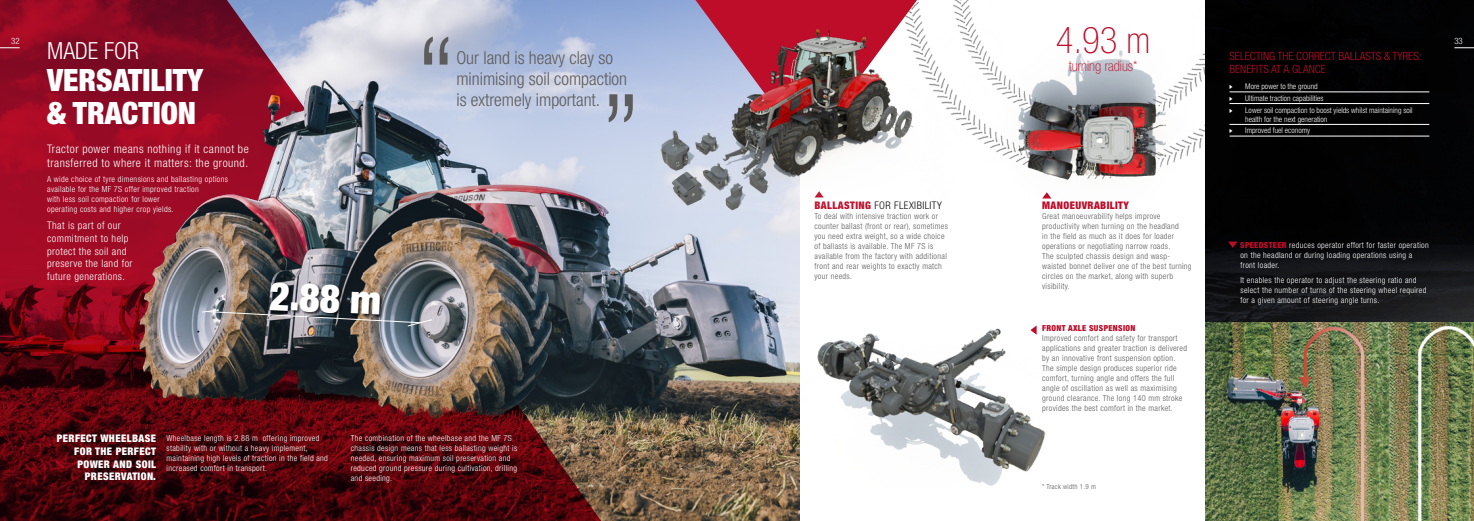
<style>
.page{position:relative;width:1474px;height:521px;background:#fff}
.page>*{position:absolute;margin:0;border:0;box-sizing:border-box;transform-origin:0 0}
.t1{font:300 condensed 116.81px "Helvetica Neue LT Std";color:#5d5c5d}
.t2{font:900 condensed 39.38px "Helvetica Neue LT Std";color:#fff}
.t3{font:100 condensed 36.75px "Helvetica Neue LT Std";color:#bd0d29}
.t4{font:900 condensed 30.8px/32.4px "Helvetica Neue LT Std";color:#fff}
.t5{font:300 condensed 23.62px "Helvetica Neue LT Std";color:#fff}
.t6{font:300 condensed 17.85px/21px "Helvetica Neue LT Std";color:#5d5c5d}
.t7{font:100 condensed 14.44px "Helvetica Neue LT Std";color:#bd0d29}
.t8{font:300 condensed 11.81px/14.2px "Helvetica Neue LT Std";letter-spacing:.04em;color:#fff}
.t9{font:300 condensed 11.38px/13.1px "Helvetica Neue LT Std";color:#bd0d29}
.t10{font:300 condensed 10.5px/12.6px "Helvetica Neue LT Std";letter-spacing:.04em;color:#fff}
.t11{font:900 condensed 10.5px/12.6px "Helvetica Neue LT Std";letter-spacing:.04em;color:#fff;text-align:right}
.t12{font:300 condensed 10.5px "Helvetica Neue LT Std";letter-spacing:.04em;color:#000}
.t13{font:900 condensed 10.5px "Helvetica Neue LT Std";letter-spacing:.04em;color:#bd0d29}
.t14{font:300 condensed 8.75px "Helvetica Neue LT Std";color:#fff}
.t15{font:300 condensed 8.31px/10px "Helvetica Neue LT Std";letter-spacing:.04em;color:#5d5c5d}
.t16{font:300 condensed 8.31px/10px "Helvetica Neue LT Std";letter-spacing:.04em;color:#fff}
.t17{font:900 condensed 8.31px "Helvetica Neue LT Std";letter-spacing:.04em;color:#bd0d29}
.t18{font:300 condensed 7.88px/11.6px "Helvetica Neue LT Std";color:#fff}
.t19{font:300 condensed 7px "Helvetica Neue LT Std";letter-spacing:.04em;color:#5d5c5d}
.s1{font-weight:900;color:#bd0d29}
</style>
<div class="page">
<img style="left:917px;top:0;width:288px;height:199px">
<img style="left:1205px;top:0;width:268px;height:322px">
<img style="left:622px;top:0;width:178px;height:521px">
<svg style="left:0;top:0;width:622px;height:521px;background:#772333"></svg>
<svg style="left:695px;top:0;width:222px;height:23px;background:#bd1b37"></svg>
<img style="left:817px;top:325px;width:229px;height:161px">
<svg style="left:1030px;top:325px;width:6px;height:10px"></svg>
<img style="left:100px;top:0;width:488px;height:506px">
<svg style="left:201px;top:309px;width:231px;height:17px;background:#7c7d80"></svg>
<svg style="left:1228px;top:242px;width:9px;height:6px"></svg>
<svg style="left:1042px;top:192px;width:9px;height:6px"></svg>
<hr style="left:1229px;top:92px;width:200px;height:1px;background:#fff">
<hr style="left:1229px;top:103px;width:200px;height:1px;background:#fff">
<hr style="left:1229px;top:124px;width:200px;height:1px;background:#fff">
<hr style="left:1229px;top:136px;width:200px;height:1px;background:#fff">
<div style="left:269px;top:282px;width:114px;height:37px;background:#000;opacity:.75"></div>
<svg style="left:0;top:48px;width:20px;height:1px"></svg>
<svg style="left:1454px;top:48px;width:19px;height:1px"></svg>
<img style="left:1205px;top:322px;width:268px;height:199px">
<img style="left:653px;top:23px;width:267px;height:189px">
<svg style="left:1229px;top:85px;width:3px;height:4px"></svg>
<svg style="left:1229px;top:97px;width:3px;height:4px"></svg>
<svg style="left:1229px;top:108px;width:3px;height:5px"></svg>
<svg style="left:1229px;top:129px;width:3px;height:4px"></svg>
<h3 class="t3" style="left:1055px;top:20px;width:96px">4.93 m</h3>
<h3 class="t7" style="left:1068px;top:58px;width:70px">turning radius*</h3>
<h1 class="t1" style="left:415px;top:12px;width:43px">“</h1>
<p class="t14" style="left:11px;top:36px;width:10px">32</p>
<p class="t14" style="left:1454px;top:35px;width:10px">33</p>
<h3 class="t5" style="left:47px;top:37px;width:93px">MADE FOR</h3>
<h3 class="t4" style="left:47px;top:64px;width:157px">VERSATILITY &amp; TRACTION</h3>
<h3 class="t8" style="left:47px;top:141px;width:203px">Tractor power means nothing if it cannot be transferred to where it matters: the ground.</h3>
<p class="t16" style="left:47px;top:174px;width:182px">A wide choice of tyre dimensions and ballasting options available for the MF 7S offer improved traction<br>with less soil compaction for lower<br>operating costs and higher crop yields.</p>
<p class="t10" style="left:47px;top:219px;width:87px">That is part of our commitment to help protect the soil and preserve the land for future generations.</p>
<h3 class="t9" style="left:1229px;top:49px;width:193px">SELECTING THE CORRECT BALLASTS &amp; TYRES:<br>BENEFITS AT A GLANCE</h3>
<p class="t18" style="left:1245px;top:81px;width:169px">More power to the ground<br>Ultimate traction capabilities<br>Lower soil compaction to boost yields whilst maintaining soil</p>
<p class="t18" style="left:1245px;top:113px;width:83px">health for the next generation<br>Improved fuel economy</p>
<h3 class="t6" style="left:456px;top:47px;width:172px">Our land is heavy clay so minimising soil compaction is extremely important.</h3>
<h1 class="t1" style="left:600px;top:69px;width:43px">”</h1>
<p class="t12" style="left:814px;top:199px;width:129px"><span class="s1">BALLASTING</span> FOR FLEXIBILITY</p>
<p class="t15" style="left:814px;top:211px;width:135px">To deal with intensive traction work or counter ballast (front or rear), sometimes you need extra weight, so a wide choice of ballasts is available. The MF 7S is available from the factory with additional front and rear weights to exactly match your needs.</p>
<p class="t13" style="left:1042px;top:199px;width:88px">MANOEUVRABILITY</p>
<p class="t15" style="left:1042px;top:211px;width:151px">Great manoeuvrability helps improve productivity when turning on the headland<br>in the field as much as it does for loader operations or negotiating narrow roads.<br>The sculpted chassis design and wasp&shy;waisted bonnet deliver one of the best turning circles on the market, along with superb visibility.</p>
<p class="t16" style="left:1240px;top:240px;width:190px"><span class="s1">SPEEDSTEER</span> reduces operator effort for faster operation on the headland or during loading operations using a front loader.</p>
<p class="t16" style="left:1240px;top:275px;width:187px">It enables the operator to adjust the steering ratio and select the number of turns of the steering wheel required for a given amount of steering angle turns.</p>
<h2 class="t2" style="left:271px;top:271px;width:113px;rotate:3deg">2.88 m</h2>
<p class="t11" style="left:57px;top:432px;width:101px">PERFECT WHEELBASE<br>FOR THE PERFECT<br>POWER AND SOIL<br>PRESERVATION.</p>
<p class="t16" style="left:166px;top:433px;width:163px">Wheelbase length is 2.88 m offering improved stability with or without a heavy implement, maintaining high levels of traction in the field and increased comfort in transport.</p>
<p class="t16" style="left:351px;top:433px;width:168px">The combination of the wheelbase and the MF 7S chassis design means that less ballasting weight is needed, ensuring maximum soil preservation and reduced ground pressure during cultivation, drilling and seeding.</p>
<p class="t17" style="left:1042px;top:323px;width:95px">FRONT AXLE SUSPENSION</p>
<p class="t15" style="left:1042px;top:333px;width:146px">Improved comfort and safety for transport applications and greater traction is delivered by an innovative front suspension option.<br>The simple design produces superior ride comfort, turning angle and offers the full angle of oscillation as well as maximising ground clearance. The long 140 mm stroke provides the best comfort in the market.</p>
<p class="t19" style="left:1042px;top:482px;width:55px">* Track width 1.9 m</p>
</div>
